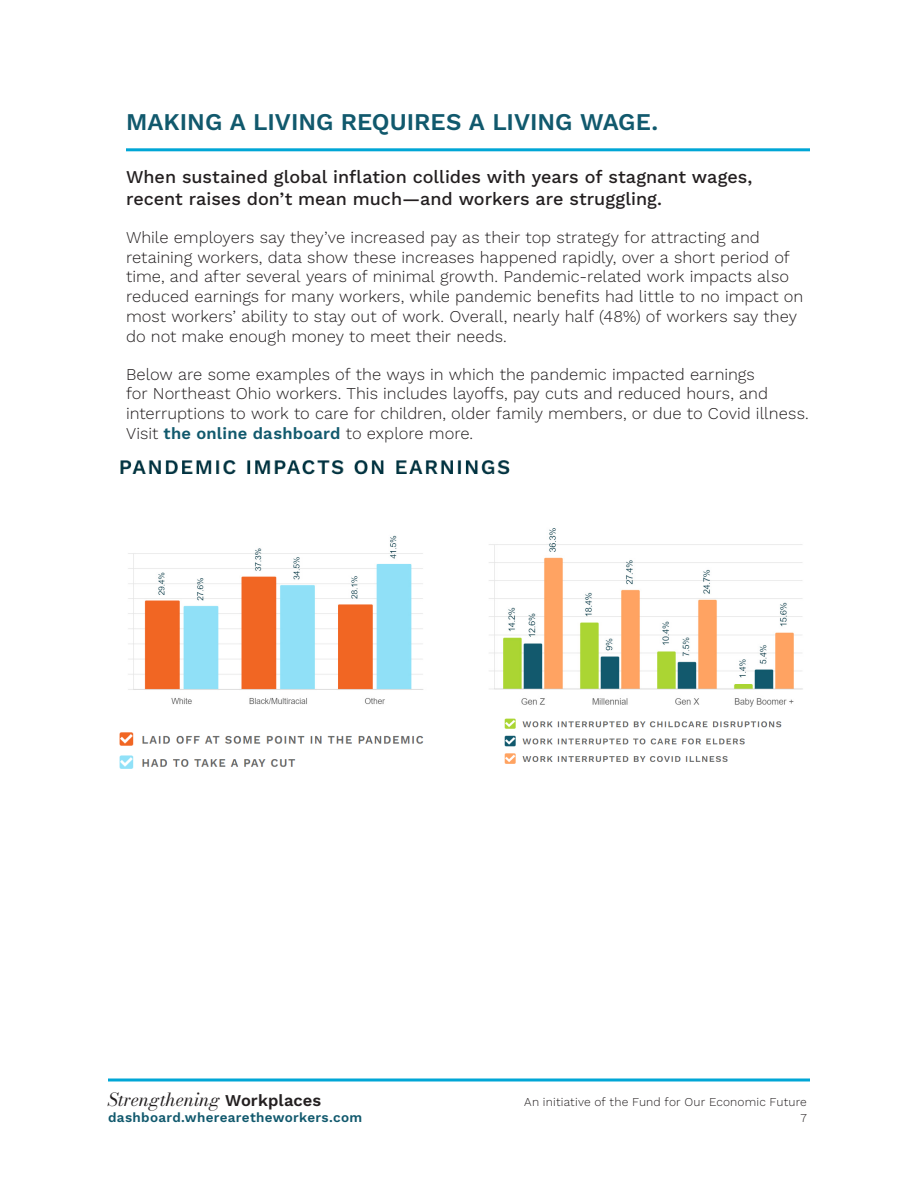
<style>
.page{position:relative;width:918px;height:1188px;background:#fff}
.page>*{position:absolute;margin:0;border:0;box-sizing:border-box;transform-origin:0 0}
.Subsection_header{font:600 24px "Work Sans";color:#11596d}
.Subsection_intro_sub{font:500 18px/21.6px "Work Sans";color:#231f20}
.t1{font:italic 900 18px "Bodoni Moda 11 pt";color:#231f20}
.Subsection_body{font:300 16.5px/19.8px "Work Sans";color:#231f20}
.t2{font:600 13.5px "Work Sans";letter-spacing:.02em;color:#11596d}
.t3{font:300 12px "Work Sans";letter-spacing:.01em;color:#231f20}
.s1{font-weight:600;color:#11596d}
.s2{font-family:"Work Sans";font-weight:600;font-style:normal;font-size:16.5px}
</style>
<div class="page">
<svg style="left:108px;top:1078px;width:702px;height:4px;background:#3fbce0"></svg>
<hr style="left:126px;top:148px;width:684px;height:3px;background:#00a6d6">
<img style="left:119px;top:535px;width:305px;height:234px">
<img style="left:120px;top:460px;width:390px;height:15px">
<img style="left:489px;top:528px;width:314px;height:179px">
<img style="left:504px;top:718px;width:278px;height:46px">
<p class="Subsection_header" style="left:126px;top:104px;width:534px">MAKING A LIVING REQUIRES A LIVING WAGE.</p>
<p class="Subsection_intro_sub" style="left:126px;top:166px;width:628px">When sustained global inflation collides with years of stagnant wages, recent raises don’t mean much—and workers are struggling.</p>
<p class="Subsection_body" style="left:126px;top:227px;width:679px">While employers say they’ve increased pay as their top strategy for attracting and retaining workers, data show these increases happened rapidly, over a short period of time, and after several years of minimal growth. Pandemic-related work impacts also reduced earnings for many workers, while pandemic benefits had little to no impact on most workers’ ability to stay out of work. Overall, nearly half (48%) of workers say they do not make enough money to meet their needs.</p>
<p class="Subsection_body" style="left:126px;top:363px;width:684px">Below are some examples of the ways in which the pandemic impacted earnings<br>for Northeast Ohio workers. This includes layoffs, pay cuts and reduced hours, and interruptions to work to care for children, older family members, or due to Covid illness.<br>Visit <span class="s1">the online dashboard</span> to explore more.</p>
<p class="t1" style="left:108px;top:1087px;width:215px">Strengthening <span class="s2">Workplaces</span></p>
<p class="t3" style="left:524px;top:1092px;width:284px">An initiative of the Fund for Our Economic Future</p>
<p class="t2" style="left:108px;top:1107px;width:256px">dashboard.wherearetheworkers.com</p>
<p class="t3" style="left:801px;top:1109px;width:8px">7</p>
</div>
